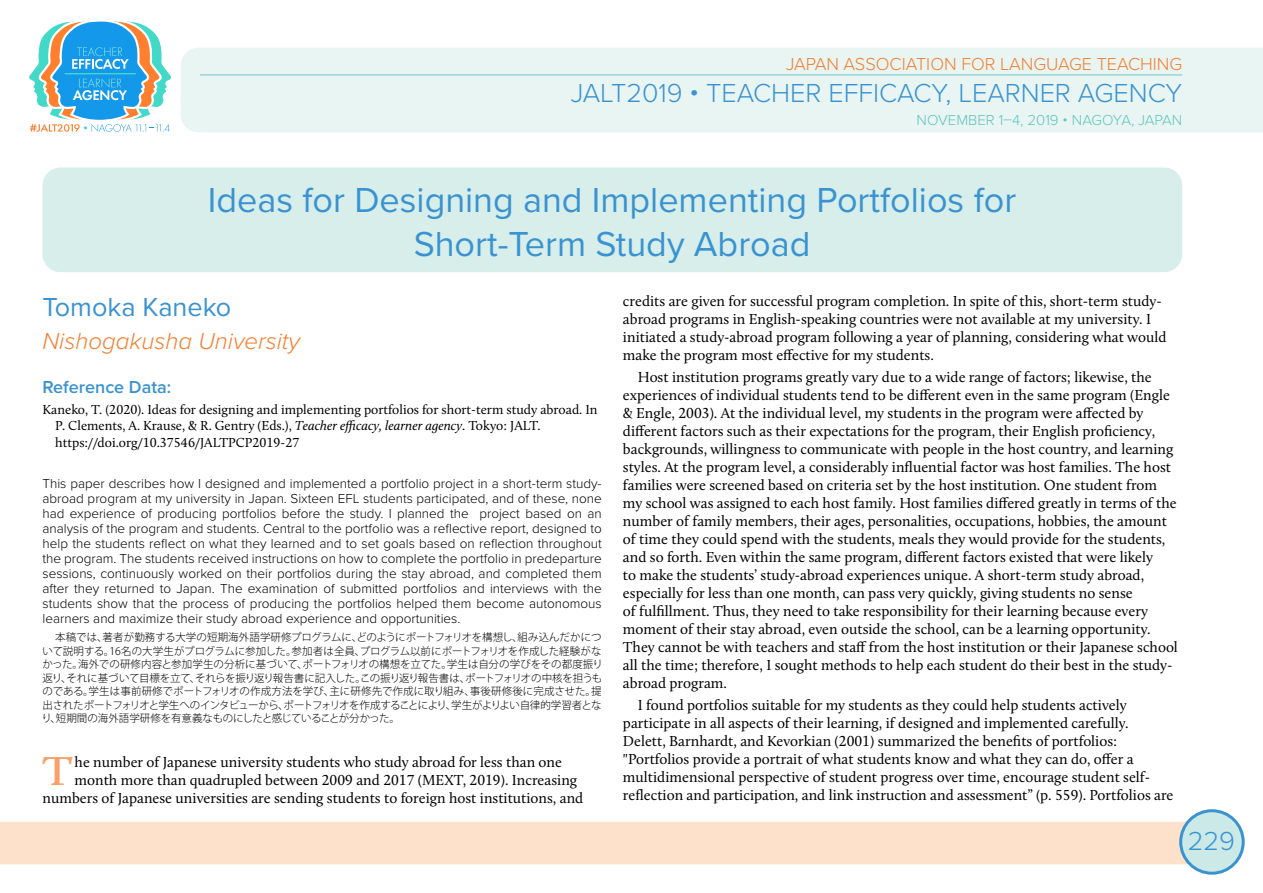
<style>
.page{position:relative;width:1263px;height:893px;background:#fff}
.page>*{position:absolute;margin:0;border:0;box-sizing:border-box;transform-origin:0 0}
.t1{font:600 41.85px "Calluna";color:#f8a067;scale:1.1 1}
.t2{font:36px/43.2px "Proxima Nova";color:#3a93d0;text-align:center}
.t3{font:300 27px "Proxima Nova";color:#3a93d0}
.t4{font:27px "Proxima Nova";color:#3a93d0}
.t5{font:italic 300 24px "Proxima Nova";color:#f57d2d}
.t6{font:300 18px "Proxima Nova";color:#f57d2d}
.t7{font:600 18px "Proxima Nova";color:#3a93d0}
.t8{font:15px/18px "Calluna";color:#000}
.t9{font:300 15px "Proxima Nova";color:#5fc5bb}
.t10{font:300 13.5px/15px "Proxima Nova";color:#000;text-align:justify}
.t11{font:13.5px/16.5px "Calluna";color:#000}
.t12{font:300 10.5px/13.5px "Koz Go Pr 6 N";letter-spacing:-.01em;color:#000}
.s1{font-style:italic}
</style>
<div class="page">
<div style="left:181px;top:48px;width:1082px;height:85px;background:#e9f5f3"></div>
<div style="left:0;top:822px;width:1190px;height:42px;background:#fee1cb"></div>
<hr style="left:200px;top:74px;width:982px;height:2px;background:#9ad6d2">
<div style="left:1181px;top:811px;width:62px;height:62px;background:#cbe9e6;border-radius:50%"></div>
<div style="left:1179px;top:809px;width:66px;height:66px;border:3px solid #3a93d0;border-radius:50%"></div>
<svg style="left:29px;top:21px;width:142px;height:111px"></svg>
<div style="left:43px;top:168px;width:1139px;height:104px;background:#d7eeea;border-radius:18px"></div>
<p class="t6" style="left:786px;top:51px;width:397px">JAPAN ASSOCIATION FOR LANGUAGE TEACHING</p>
<h3 class="t3" style="left:571px;top:73px;width:613px">JALT2019 • TEACHER EFFICACY, LEARNER AGENCY</h3>
<p class="t9" style="left:916px;top:108px;width:267px">NOVEMBER 1–4, 2019 • NAGOYA, JAPAN</p>
<h2 class="t2" style="left:208px;top:177px;width:810px">Ideas for Designing and Implementing Portfolios for<br>Short-Term Study Abroad</h2>
<h3 class="t4" style="left:43px;top:286px;width:190px">Tomoka Kaneko</h3>
<h3 class="t5" style="left:43px;top:323px;width:259px">Nishogakusha University</h3>
<p class="t7" style="left:43px;top:374px;width:130px">Reference Data:</p>
<p class="t11" style="left:55px;top:401px;width:544px;text-indent:-13px">Kaneko, T. (2020). Ideas for designing and implementing portfolios for short-term study abroad. In<br>P. Clements, A. Krause, &amp; R. Gentry (Eds.), <span class="s1">Teacher efficacy, learner agency</span>. Tokyo: JALT. https://doi.org/10.37546/JALTPCP2019-27</p>
<p class="t10" style="left:43px;top:476px;width:561px">This paper describes how I designed and implemented a portfolio project in a short-term study&shy;abroad program at my university in Japan. Sixteen EFL students participated, and of these, none had experience of producing portfolios before the study. I planned the project based on an analysis of the program and students. Central to the portfolio was a reflective report, designed to help the students reflect on what they learned and to set goals based on reflection throughout the program. The students received instructions on how to complete the portfolio in predeparture sessions, continuously worked on their portfolios during the stay abroad, and completed them after they returned to Japan. The examination of submitted portfolios and interviews with the students show that the process of producing the portfolios helped them become autonomous learners and maximize their study abroad experience and opportunities.</p>
<p class="t12" style="left:41px;top:631px;width:563px;text-indent:14px">本稿では、著者が勤務する大学の短期海外語学研修プログラムに、どのようにポートフォリオを構想し、組み込んだかについて説明する。16名の大学生がプログラムに参加した。参加者は全員、プログラム以前にポートフォリオを作成した経験がなかった。海外での研修内容と参加学生の分析に基づいて、ポートフォリオの構想を立てた。学生は自分の学びをその都度振り返り、それに基づいて目標を立て、それらを振り返り報告書に記入した。この振り返り報告書は、ポートフォリオの中核を担うものである。学生は事前研修でポートフォリオの作成方法を学び、主に研修先で作成に取り組み、事後研修後に完成させた。提出されたポートフォリオと学生へのインタビューから、ポートフォリオを作成することにより、学生がよりよい自律的学習者となり、短期間の海外語学研修を有意義なものにしたと感じていることが分かった。</p>
<h1 class="t1" style="left:42px;top:745px;width:29px">T</h1>
<p class="t8" style="left:75px;top:752px;width:489px">he number of Japanese university students who study abroad for less than one</p>
<p class="t8" style="left:623px;top:291px;width:545px">credits are given for successful program completion. In spite of this, short-term study&shy;abroad programs in English-speaking countries were not available at my university. I initiated a study-abroad program following a year of planning, considering what would make the program most effective for my students.</p>
<p class="t8" style="left:623px;top:368px;width:556px;text-indent:15px">Host institution programs greatly vary due to a wide range of factors; likewise, the experiences of individual students tend to be different even in the same program (Engle &amp; Engle, 2003). At the individual level, my students in the program were affected by different factors such as their expectations for the program, their English proficiency, backgrounds, willingness to communicate with people in the host country, and learning styles. At the program level, a considerably influential factor was host families. The host families were screened based on criteria set by the host institution. One student from my school was assigned to each host family. Host families differed greatly in terms of the number of family members, their ages, personalities, occupations, hobbies, the amount of time they could spend with the students, meals they would provide for the students, and so forth. Even within the same program, different factors existed that were likely<br>to make the students’ study-abroad experiences unique. A short-term study abroad, especially for less than one month, can pass very quickly, giving students no sense<br>of fulfillment. Thus, they need to take responsibility for their learning because every moment of their stay abroad, even outside the school, can be a learning opportunity.<br>They cannot be with teachers and staff from the host institution or their Japanese school all the time; therefore, I sought methods to help each student do their best in the study&shy;abroad program.</p>
<p class="t8" style="left:623px;top:696px;width:552px;text-indent:15px">I found portfolios suitable for my students as they could help students actively participate in all aspects of their learning, if designed and implemented carefully.<br>Delett, Barnhardt, and Kevorkian (2001) summarized the benefits of portfolios: "Portfolios provide a portrait of what students know and what they can do, offer a multidimensional perspective of student progress over time, encourage student self&shy;reflection and participation, and link instruction and assessment” (p. 559). Portfolios are</p>
<p class="t8" style="left:75px;top:770px;width:504px">month more than quadrupled between 2009 and 2017 (MEXT, 2019). Increasing</p>
<p class="t8" style="left:43px;top:788px;width:542px">numbers of Japanese universities are sending students to foreign host institutions, and</p>
<h3 class="t3" style="left:1188px;top:820px;width:49px">229</h3>
</div>
